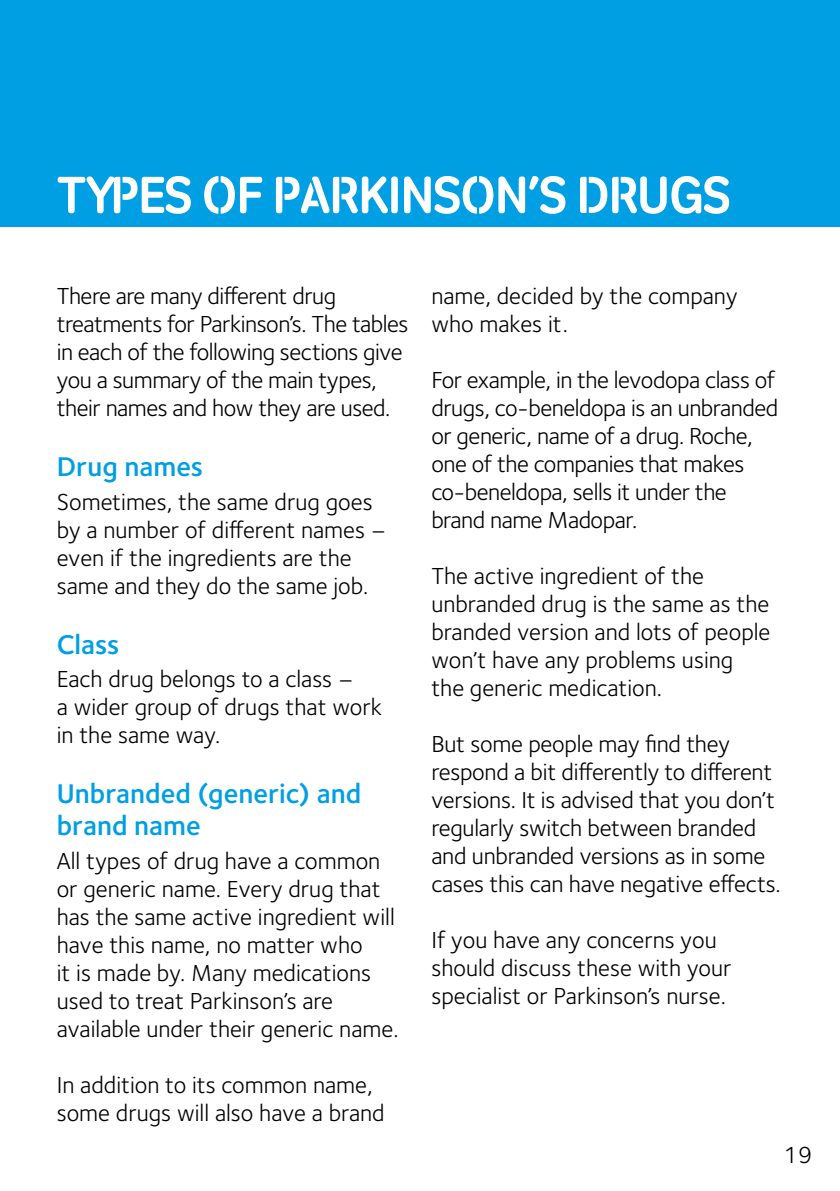
<style>
.page{position:relative;width:840px;height:1191px;background:#fff}
.page>*{position:absolute;margin:0;border:0;box-sizing:border-box;transform-origin:0 0}
.t1{font:52px "Parkinsons UK Stencil";letter-spacing:-.01em;color:#fff}
.t2{font:600 28px/32px "Foundry Sterling";color:#009fe3}
.t3{font:24px/28px "Foundry Sterling";color:#000}
.t4{font:24px/28px "Foundry Sterling";letter-spacing:-.02em;color:#000}
</style>
<div class="page">
<div style="left:0;top:0;width:839px;height:227px;background:#009fe3"></div>
<h1 class="t1" style="left:57px;top:163px;width:674px">TYPES OF PARKINSON’S DRUGS</h1>
<p class="t4" style="left:57px;top:282px;width:353px">There are many different drug treatments for Parkinson’s. The tables in each of the following sections give you a summary of the main types, their names and how they are used.</p>
<p class="t2" style="left:57px;top:451px;width:148px">Drug names</p>
<p class="t3" style="left:57px;top:488px;width:331px">Sometimes, the same drug goes by a number of different names – even if the ingredients are the same and they do the same job.</p>
<p class="t2" style="left:57px;top:629px;width:64px">Class</p>
<p class="t3" style="left:57px;top:665px;width:327px">Each drug belongs to a class –<br>a wider group of drugs that work in the same way.</p>
<p class="t2" style="left:57px;top:778px;width:306px">Unbranded (generic) and brand name</p>
<p class="t3" style="left:57px;top:847px;width:343px">All types of drug have a common or generic name. Every drug that has the same active ingredient will have this name, no matter who<br>it is made by. Many medications used to treat Parkinson’s are available under their generic name.</p>
<p class="t3" style="left:57px;top:1071px;width:329px">In addition to its common name, some drugs will also have a brand</p>
<p class="t3" style="left:431px;top:282px;width:307px">name, decided by the company who makes it.</p>
<p class="t4" style="left:431px;top:366px;width:348px">For example, in the levodopa class of drugs, co-beneldopa is an unbranded or generic, name of a drug. Roche, one of the companies that makes co-beneldopa, sells it under the brand name Madopar.</p>
<p class="t3" style="left:431px;top:562px;width:340px">The active ingredient of the unbranded drug is the same as the branded version and lots of people won’t have any problems using the generic medication.</p>
<p class="t3" style="left:431px;top:730px;width:350px">But some people may find they respond a bit differently to different versions. It is advised that you don’t regularly switch between branded and unbranded versions as in some cases this can have negative effects.</p>
<p class="t3" style="left:431px;top:926px;width:301px">If you have any concerns you should discuss these with your specialist or Parkinson’s nurse.</p>
<p class="t3" style="left:783px;top:1141px;width:30px">19</p>
</div>
